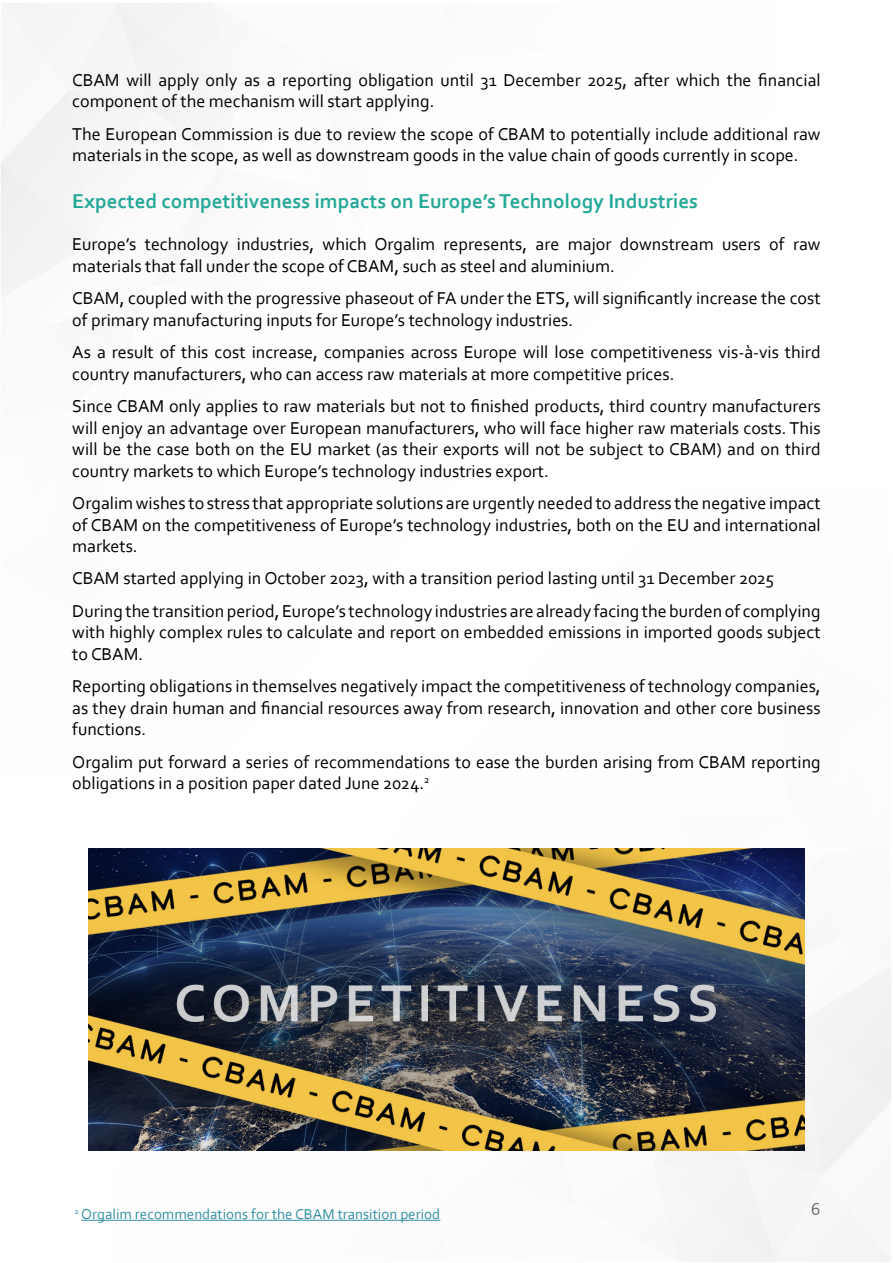
<style>
.page{position:relative;width:893px;height:1263px;background:#fff}
.page>*{position:absolute;margin:0;border:0;box-sizing:border-box;transform-origin:0 0}
.t1{font:700 21px "Corbel";color:#25a898}
.t2{font:18px/21.6px "Corbel";color:#000}
.t3{font:18px "Corbel";color:#706f6f}
.t4{font:15px "Corbel";color:#348fa3}
</style>
<div class="page">
<div style="left:1px;top:3px;width:202px;height:295px;background:#f6f6f6"></div>
<svg style="left:81px;top:967px;width:810px;height:295px"></svg>
<hr style="left:81px;top:1220px;width:359px;height:1px;background:#348fa3">
<img style="left:88px;top:848px;width:717px;height:303px">
<p class="t2" style="left:72px;top:68px;width:750px">CBAM will apply only as a reporting obligation until 31 December 2025, after which the financial component of the mechanism will start applying.</p>
<p class="t2" style="left:72px;top:122px;width:750px">The European Commission is due to review the scope of CBAM to potentially include additional raw materials in the scope, as well as downstream goods in the value chain of goods currently in scope.</p>
<p class="t1" style="left:72px;top:188px;width:627px">Expected competitiveness impacts on Europe’s Technology Industries</p>
<p class="t2" style="left:72px;top:233px;width:750px">Europe’s technology industries, which Orgalim represents, are major downstream users of raw materials that fall under the scope of CBAM, such as steel and aluminium.</p>
<p class="t2" style="left:72px;top:287px;width:750px">CBAM, coupled with the progressive phaseout of FA under the ETS, will significantly increase the cost of primary manufacturing inputs for Europe’s technology industries.</p>
<p class="t2" style="left:72px;top:341px;width:750px">As a result of this cost increase, companies across Europe will lose competitiveness vis-à-vis third country manufacturers, who can access raw materials at more competitive prices.</p>
<p class="t2" style="left:72px;top:395px;width:750px;text-align:justify">Since CBAM only applies to raw materials but not to finished products, third country manufacturers will enjoy an advantage over European manufacturers, who will face higher raw materials costs. This will be the case both on the EU market (as their exports will not be subject to CBAM) and on third country markets to which Europe’s technology industries export.</p>
<p class="t2" style="left:72px;top:492px;width:750px;text-align:justify">Orgalim wishes to stress that appropriate solutions are urgently needed to address the negative impact of CBAM on the competitiveness of Europe’s technology industries, both on the EU and international markets.</p>
<p class="t2" style="left:72px;top:562px;width:750px;line-height:32.2px">CBAM started applying in October 2023, with a transition period lasting until 31 December 2025<br>During the transition period, Europe’s technology industries are already facing the burden of complying</p>
<p class="t2" style="left:72px;top:621px;width:750px">with highly complex rules to calculate and report on embedded emissions in imported goods subject to CBAM.</p>
<p class="t2" style="left:72px;top:675px;width:750px;text-align:justify">Reporting obligations in themselves negatively impact the competitiveness of technology companies, as they drain human and financial resources away from research, innovation and other core business functions.</p>
<p class="t2" style="left:72px;top:750px;width:750px">Orgalim put forward a series of recommendations to ease the burden arising from CBAM reporting obligations in a position paper dated June 2024.<sup>2</sup></p>
<p class="t4" style="left:74px;top:1204px;width:367px"><sup>2</sup> Orgalim recommendations for the CBAM transition period</p>
<p class="t3" style="left:811px;top:1197px;width:11px">6</p>
</div>
